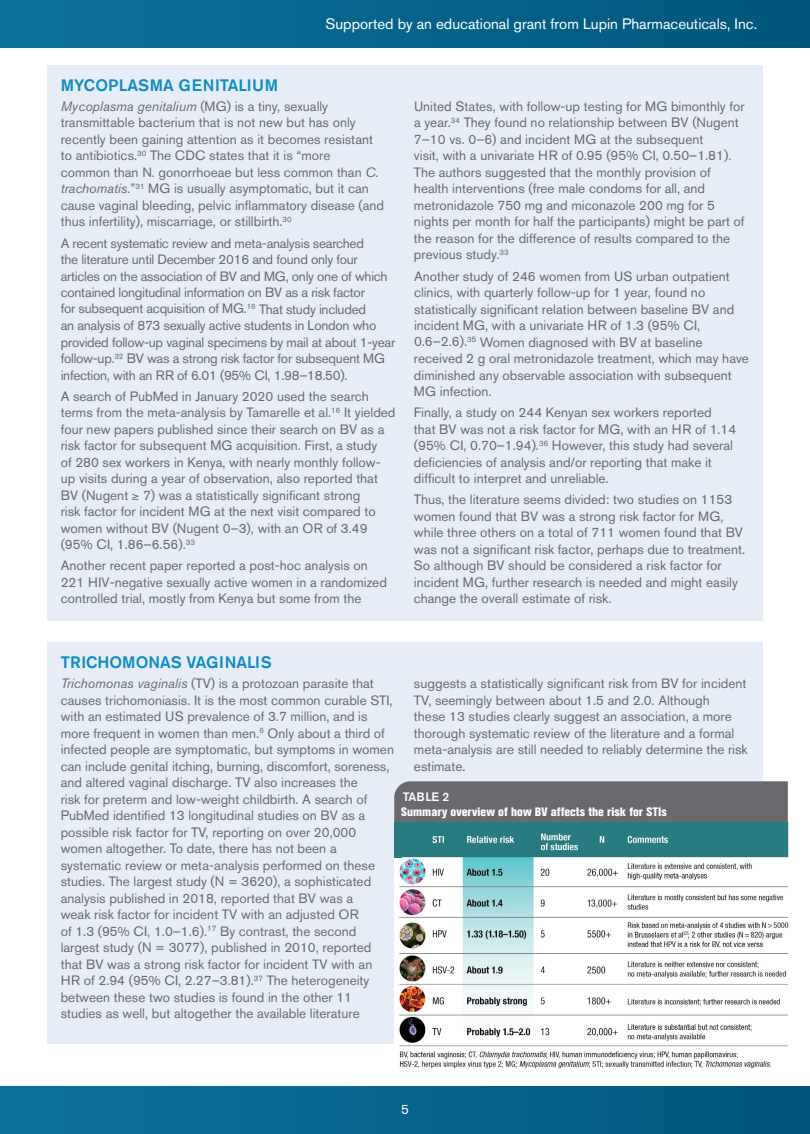
<style>
.page{position:relative;width:810px;height:1134px;background:#fff}
.page>*{position:absolute;margin:0;border:0;box-sizing:border-box;transform-origin:0 0}
.t1{font:500 16.5px "Akzidenz Grotesk BE";color:#0f8bc2}
.t2{font:15px "Akzidenz Grotesk BE";color:#fff}
.t3{font:13.5px/16.5px "Akzidenz Grotesk BE";color:#696a6d}
.t4{font:13.5px/16.5px "Akzidenz Grotesk BE";letter-spacing:-.02em;color:#696a6d}
.t5{font:13.5px "Akzidenz Grotesk BE";color:#fff}
.t6{font:800 condensed 12.15px "Akzidenz Grotesk BE";color:#fff}
.t7{font:500 12.15px "Akzidenz Grotesk BE";letter-spacing:-.01em;color:#fff}
.s1{font-style:italic}
</style>
<div class="page">
<div style="left:0;top:1087px;width:810px;height:47px;background:linear-gradient(to right,#0d719e,#00567b)"></div>
<div style="left:0;top:0;width:810px;height:47px;background:linear-gradient(to right,#0d719e,#00567b)"></div>
<div style="left:47px;top:65px;width:716px;height:555px;background:#e6edf6"></div>
<div style="left:47px;top:643px;width:716px;height:401px;background:#e6edf6"></div>
<div style="left:394px;top:781px;width:394px;height:41px;background:#696a6d"></div>
<img style="left:394px;top:822px;width:395px;height:247px">
<div style="left:394px;top:822px;width:8px;height:36px;background:#297b80"></div>
<p class="t2" style="left:326px;top:14px;width:433px">Supported by an educational grant from Lupin Pharmaceuticals, Inc.</p>
<p class="t1" style="left:61px;top:75px;width:219px">MYCOPLASMA GENITALIUM</p>
<p class="t3" style="left:61px;top:98px;width:325px"><span class="s1">Mycoplasma genitalium</span> (MG) is a tiny, sexually transmittable bacterium that is not new but has only recently been gaining attention as it becomes resistant to antibiotics.<sup>30</sup> The CDC states that it is “more<br>common than N. gonorrhoeae but less common than <span class="s1">C. trachomatis</span>.”<sup>31</sup> MG is usually asymptomatic, but it can cause vaginal bleeding, pelvic inflammatory disease (and thus infertility), miscarriage, or stillbirth.<sup>30</sup></p>
<p class="t4" style="left:61px;top:234px;width:336px">A recent systematic review and meta-analysis searched<br>the literature until December 2016 and found only four articles on the association of BV and MG, only one of which contained longitudinal information on BV as a risk factor<br>for subsequent acquisition of MG.<sup>16</sup> That study included<br>an analysis of 873 sexually active students in London who provided follow-up vaginal specimens by mail at about 1-year follow-up.<sup>32</sup> BV was a strong risk factor for subsequent MG infection, with an RR of 6.01 (95% CI, 1.98–18.50).</p>
<p class="t3" style="left:61px;top:388px;width:336px">A search of PubMed in January 2020 used the search terms from the meta-analysis by Tamarelle et al.<sup>16</sup> It yielded four new papers published since their search on BV as a risk factor for subsequent MG acquisition. First, a study<br>of 280 sex workers in Kenya, with nearly monthly follow&shy;up visits during a year of observation, also reported that BV (Nugent ≥ 7) was a statistically significant strong<br>risk factor for incident MG at the next visit compared to women without BV (Nugent 0–3), with an OR of 3.49 (95% CI, 1.86–6.56).<sup>33</sup></p>
<p class="t3" style="left:61px;top:557px;width:328px">Another recent paper reported a post-hoc analysis on<br>221 HIV-negative sexually active women in a randomized controlled trial, mostly from Kenya but some from the</p>
<p class="t3" style="left:414px;top:98px;width:332px">United States, with follow-up testing for MG bimonthly for a year.<sup>34</sup> They found no relationship between BV (Nugent 7–10 vs. 0–6) and incident MG at the subsequent<br>visit, with a univariate HR of 0.95 (95% CI, 0.50–1.81).<br>The authors suggested that the monthly provision of health interventions (free male condoms for all, and metronidazole 750 mg and miconazole 200 mg for 5 nights per month for half the participants) might be part of the reason for the difference of results compared to the previous study.<sup>33</sup></p>
<p class="t3" style="left:414px;top:267px;width:337px">Another study of 246 women from US urban outpatient clinics, with quarterly follow-up for 1 year, found no statistically significant relation between baseline BV and incident MG, with a univariate HR of 1.3 (95% CI, 0.6–2.6).<sup>35</sup> Women diagnosed with BV at baseline received 2 g oral metronidazole treatment, which may have diminished any observable association with subsequent MG infection.</p>
<p class="t3" style="left:414px;top:404px;width:324px">Finally, a study on 244 Kenyan sex workers reported that BV was not a risk factor for MG, with an HR of 1.14 (95% CI, 0.70–1.94).<sup>36</sup> However, this study had several deficiencies of analysis and/or reporting that make it difficult to interpret and unreliable.</p>
<p class="t3" style="left:414px;top:491px;width:333px">Thus, the literature seems divided: two studies on 1153 women found that BV was a strong risk factor for MG, while three others on a total of 711 women found that BV was not a significant risk factor, perhaps due to treatment.<br>So although BV should be considered a risk factor for incident MG, further research is needed and might easily change the overall estimate of risk.</p>
<p class="t1" style="left:61px;top:653px;width:213px">TRICHOMONAS VAGINALIS</p>
<p class="t3" style="left:61px;top:675px;width:335px"><span class="s1">Trichomonas vaginalis</span> (TV) is a protozoan parasite that causes trichomoniasis. It is the most common curable STI, with an estimated US prevalence of 3.7 million, and is more frequent in women than men.<sup>6</sup> Only about a third of infected people are symptomatic, but symptoms in women can include genital itching, burning, discomfort, soreness, and altered vaginal discharge. TV also increases the<br>risk for preterm and low-weight childbirth. A search of PubMed identified 13 longitudinal studies on BV as a possible risk factor for TV, reporting on over 20,000 women altogether. To date, there has not been a systematic review or meta-analysis performed on these studies. The largest study (N = 3620), a sophisticated analysis published in 2018, reported that BV was a<br>weak risk factor for incident TV with an adjusted OR<br>of 1.3 (95% CI, 1.0–1.6).<sup>17</sup> By contrast, the second largest study (N = 3077), published in 2010, reported that BV was a strong risk factor for incident TV with an HR of 2.94 (95% CI, 2.27–3.81).<sup>37</sup> The heterogeneity between these two studies is found in the other 11 studies as well, but altogether the available literature</p>
<p class="t3" style="left:414px;top:675px;width:335px">suggests a statistically significant risk from BV for incident TV, seemingly between about 1.5 and 2.0. Although<br>these 13 studies clearly suggest an association, a more thorough systematic review of the literature and a formal meta-analysis are still needed to reliably determine the risk estimate.</p>
<p class="t7" style="left:403px;top:790px;width:48px">TABLE 2</p>
<p class="t6" style="left:401px;top:805px;width:267px">Summary overview of how BV affects the risk for STIs</p>
<p class="t5" style="left:401px;top:1101px;width:9px">5</p>
</div>
